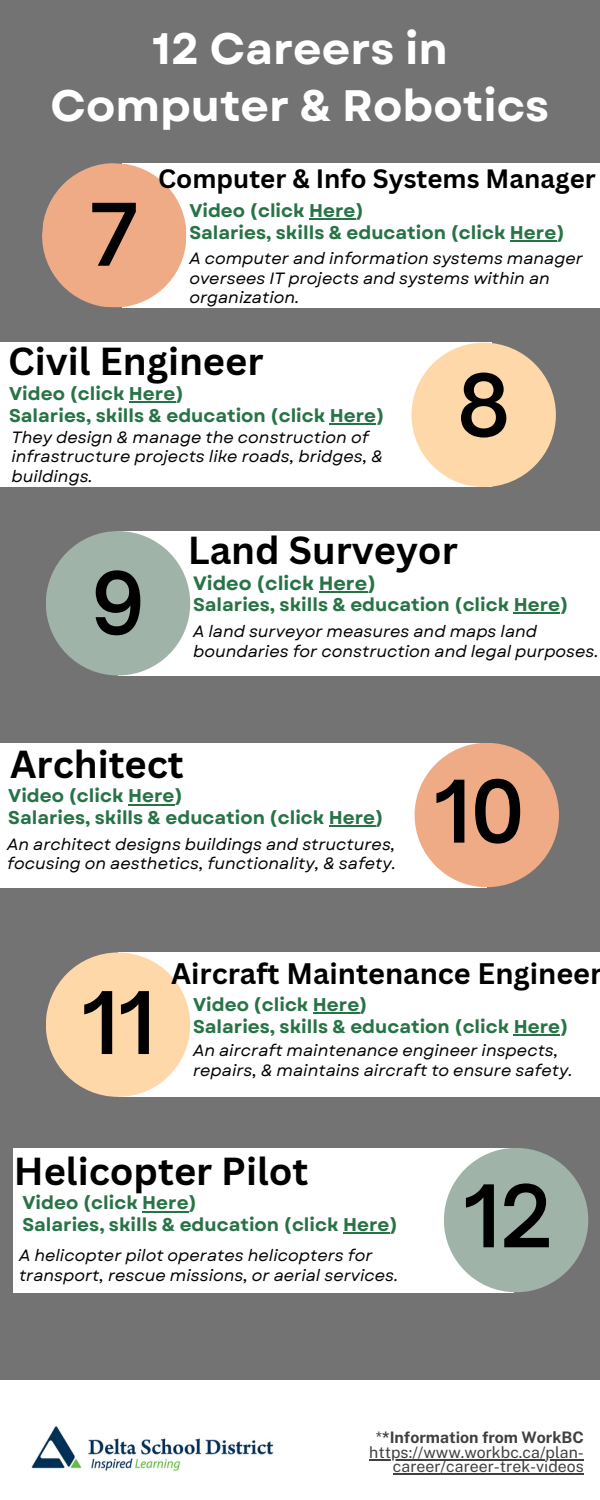
<style>
.page{position:relative;width:600px;height:1500px;background:#737373}
.page>*{position:absolute;margin:0;border:0;box-sizing:border-box;transform-origin:0 0}
.t1{font:600 82.5px "Open Sauce One";color:#000}
.t2{font:700 44px/56.2px "Garet";color:#fff;text-align:center}
.t3{font:700 38px "Canva Sans";color:#000}
.t4{font:700 28.9px "Canva Sans";color:#000}
.t5{font:700 25.9px "Canva Sans";color:#000}
.t6{font:700 19.3px "Garet";color:#277346}
.t7{font:700 18.4px/21.8px "Garet";color:#277346}
.t8{font:italic 16.3px/19.5px "Garet";color:#000}
.t9{font:15.9px/14.6px "Public Sans";color:#404040;text-align:right}
.s1{font-weight:700}
</style>
<div class="page">
<div style="left:122px;top:163px;width:478px;height:145px;background:#fff"></div>
<div style="left:0;top:343px;width:491px;height:144px;background:#fff"></div>
<svg style="left:42px;top:163px;width:145px;height:145px"></svg>
<div style="left:412px;top:343px;width:144px;height:144px;background:#ffd8a9;border-radius:50%"></div>
<div style="left:0;top:744px;width:487px;height:144px;background:#fff"></div>
<div style="left:14px;top:1148px;width:500px;height:144px;background:#fff"></div>
<div style="left:118px;top:531px;width:482px;height:144px;background:#fff"></div>
<div style="left:46px;top:531px;width:144px;height:144px;background:#a0b3a8;border-radius:50%"></div>
<div style="left:415px;top:743px;width:144px;height:144px;background:#efab86;border-radius:50%"></div>
<div style="left:118px;top:952px;width:482px;height:145px;background:#fff"></div>
<div style="left:46px;top:952px;width:144px;height:145px;background:#ffd8a9;border-radius:50%"></div>
<div style="left:444px;top:1148px;width:144px;height:144px;background:#a0b3a8;border-radius:50%"></div>
<hr style="left:309px;top:218px;width:47px;height:2px;background:#277346">
<hr style="left:510px;top:240px;width:46px;height:2px;background:#277346">
<hr style="left:129px;top:402px;width:46px;height:1px;background:#277346">
<hr style="left:330px;top:423px;width:46px;height:2px;background:#277346">
<hr style="left:319px;top:592px;width:48px;height:1px;background:#277346">
<hr style="left:514px;top:613px;width:46px;height:1px;background:#277346">
<hr style="left:128px;top:804px;width:46px;height:1px;background:#277346">
<hr style="left:329px;top:826px;width:46px;height:1px;background:#277346">
<hr style="left:313px;top:1013px;width:46px;height:1px;background:#277346">
<hr style="left:514px;top:1034px;width:46px;height:2px;background:#277346">
<hr style="left:142px;top:1211px;width:47px;height:1px;background:#277346">
<hr style="left:343px;top:1233px;width:46px;height:1px;background:#277346">
<div style="left:0;top:1381px;width:600px;height:119px;background:#fff"></div>
<img style="left:31px;top:1426px;width:243px;height:45px">
<hr style="left:369px;top:1459px;width:215px;height:2px;background:#404040">
<hr style="left:393px;top:1474px;width:174px;height:1px;background:#404040">
<svg style="left:567px;top:1474px;width:17px;height:1px"></svg>
<p class="t2" style="left:51px;top:21px;width:500px">12 Careers in<br>Computer &amp; Robotics</p>
<h1 class="t1" style="left:90px;top:183px;width:51px">7</h1>
<p class="t5" style="left:158px;top:160px;width:439px">Computer &amp; Info Systems Manager</p>
<h5 class="t7" style="left:189px;top:200px;width:377px">Video (click Here)<br>Salaries, skills &amp; education (click Here)</h5>
<h3 class="t8" style="left:189px;top:249px;width:395px">A computer and information systems manager oversees IT projects and systems within an organization.</h3>
<h2 class="t3" style="left:8px;top:335px;width:257px">Civil Engineer</h2>
<p class="t7" style="left:9px;top:383px;width:377px">Video (click Here)<br>Salaries, skills &amp; education (click Here)</p>
<h5 class="t8" style="left:11px;top:427px;width:373px">They design &amp; manage the construction of infrastructure projects like roads, bridges, &amp; buildings.</h5>
<p class="t1" style="left:456px;top:354px;width:56px">8</p>
<h4 class="t1" style="left:91px;top:552px;width:56px">9</h4>
<p class="t3" style="left:188px;top:523px;width:272px">Land Surveyor</p>
<p class="t6" style="left:193px;top:570px;width:185px">Video (click Here)</p>
<p class="t7" style="left:193px;top:594px;width:377px">Salaries, skills &amp; education (click Here)</p>
<p class="t8" style="left:193px;top:622px;width:407px">A land surveyor measures and maps land boundaries for construction and legal purposes.</p>
<h5 class="t3" style="left:10px;top:737px;width:175px">Architect</h5>
<h2 class="t7" style="left:8px;top:785px;width:377px">Video (click Here)<br>Salaries, skills &amp; education (click Here)</h2>
<h2 class="t8" style="left:7px;top:834px;width:390px">An architect designs buildings and structures, focusing on aesthetics, functionality, &amp; safety.</h2>
<h5 class="t1" style="left:433px;top:760px;width:93px">10</h5>
<p class="t1" style="left:81px;top:972px;width:75px">11</p>
<p class="t4" style="left:171px;top:953px;width:433px">Aircraft Maintenance Engineer</p>
<p class="t7" style="left:193px;top:994px;width:377px">Video (click Here)<br>Salaries, skills &amp; education (click Here)</p>
<h5 class="t8" style="left:193px;top:1041px;width:381px">An aircraft maintenance engineer inspects, repairs, &amp; maintains aircraft to ensure safety.</h5>
<p class="t3" style="left:14px;top:1144px;width:296px">Helicopter Pilot</p>
<h5 class="t7" style="left:22px;top:1192px;width:377px">Video (click Here)<br>Salaries, skills &amp; education (click Here)</h5>
<p class="t8" style="left:19px;top:1246px;width:381px">A helicopter pilot operates helicopters for transport, rescue missions, or aerial services.</p>
<h2 class="t1" style="left:463px;top:1165px;width:92px">12</h2>
<p class="t9" style="left:369px;top:1430px;width:216px">*<span class="s1">*Information from WorkBC </span>https://www.workbc.ca/plan&shy;career/career-trek-videos</p>
</div>
